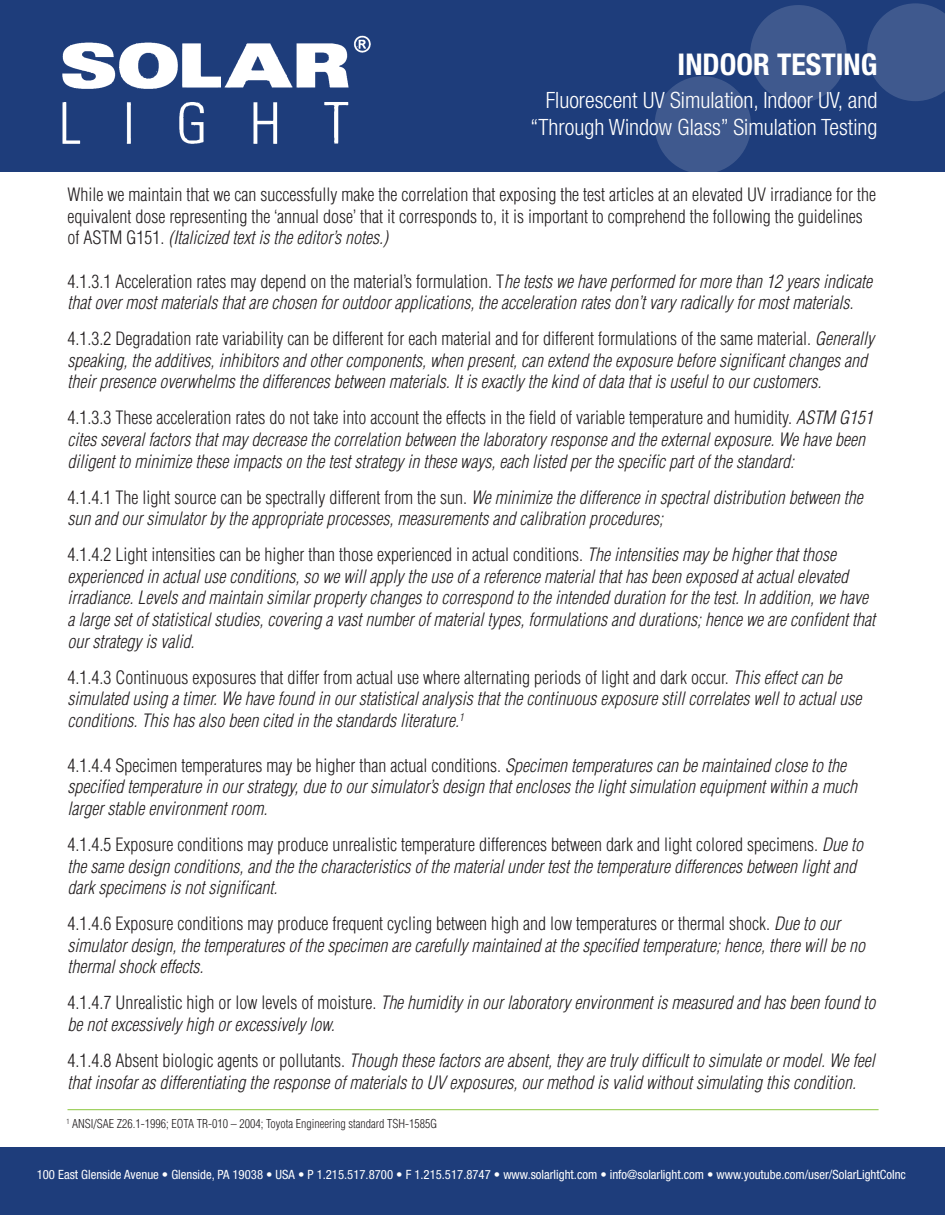
<style>
.page{position:relative;width:945px;height:1215px;background:#fff}
.page>*{position:absolute;margin:0;border:0;box-sizing:border-box;transform-origin:0 0}
.t1{font:700 condensed 30px "Helvetica Neue";color:#fff}
.t2{font:300 condensed 22.5px "Helvetica Neue";color:#fff}
.t3{font:italic 300 condensed 18px/21.6px "Helvetica";color:#231f20}
.t4{font:300 condensed 18px/21.6px "Helvetica";color:#231f20}
.t5{font:condensed 12.75px "Helvetica Neue";color:#fff}
.t6{font:300 condensed 12px "Helvetica";color:#231f20}
.s1{font-style:italic}
.s2{font-style:normal}
</style>
<div class="page">
<div style="left:0;top:0;width:945px;height:172px;background:#1e3d7b"></div>
<svg style="left:654px;top:3px;width:291px;height:169px"></svg>
<img style="left:62px;top:35px;width:309px;height:109px">
<div style="left:0;top:1148px;width:945px;height:67px;background:#1e3d7b"></div>
<hr style="left:68px;top:1109px;width:811px;height:1px;background:#8bc63e">
<p class="t1" style="left:678px;top:47px;width:201px">INDOOR TESTING</p>
<p class="t2" style="left:546px;top:88px;width:333px">Fluorescent UV Simulation, Indoor UV, and</p>
<p class="t2" style="left:531px;top:115px;width:348px">“Through Window Glass” Simulation Testing</p>
<p class="t4" style="left:68px;top:184px;width:810px">While we maintain that we can successfully make the correlation that exposing the test articles at an elevated UV irradiance for the equivalent dose representing the ‘annual dose’ that it corresponds to, it is important to comprehend the following the guidelines of ASTM G151. <span class="s1">(Italicized text is the editor’s notes.)</span></p>
<p class="t3" style="left:68px;top:270px;width:806px"><span class="s2">4.1.3.1 Acceleration rates may depend on the material’s formulation. T</span>he tests we have performed for more than 12 years indicate that over most materials that are chosen for outdoor applications, the acceleration rates don’t vary radically for most materials.</p>
<p class="t3" style="left:68px;top:328px;width:808px"><span class="s2">4.1.3.2 Degradation rate variability can be different for each material and for different formulations of the same material.</span> Generally speaking, the additives, inhibitors and other components, when present, can extend the exposure before significant changes and their presence overwhelms the differences between materials. It is exactly the kind of data that is useful to our customers.</p>
<p class="t3" style="left:68px;top:407px;width:807px"><span class="s2">4.1.3.3 These acceleration rates do not take into account the effects in the field of variable temperature and humidity.</span> ASTM G151 cites several factors that may decrease the correlation between the laboratory response and the external exposure. We have been diligent to minimize these impacts on the test strategy in these ways, each listed per the specific part of the standard:</p>
<p class="t3" style="left:68px;top:486px;width:797px"><span class="s2">4.1.4.1 The light source can be spectrally different from the sun.</span> We minimize the difference in spectral distribution between the sun and our simulator by the appropriate processes, measurements and calibration procedures;</p>
<p class="t3" style="left:68px;top:544px;width:809px"><span class="s2">4.1.4.2 Light intensities can be higher than those experienced in actual conditions.</span> The intensities may be higher that those experienced in actual use conditions, so we will apply the use of a reference material that has been exposed at actual elevated irradiance. Levels and maintain similar property changes to correspond to the intended duration for the test. In addition, we have a large set of statistical studies, covering a vast number of material types, formulations and durations; hence we are confident that our strategy is valid.</p>
<p class="t3" style="left:68px;top:666px;width:796px"><span class="s2">4.1.4.3 Continuous exposures that differ from actual use where alternating periods of light and dark occur.</span> This effect can be simulated using a timer. We have found in our statistical analysis that the continuous exposure still correlates well to actual use conditions. This has also been cited in the standards literature.<sup>1</sup></p>
<p class="t3" style="left:68px;top:754px;width:791px"><span class="s2">4.1.4.4 Specimen temperatures may be higher than actual conditions.</span> Specimen temperatures can be maintained close to the specified temperature in our strategy, due to our simulator’s design that encloses the light simulation equipment within a much larger stable environment room.</p>
<p class="t3" style="left:68px;top:834px;width:797px"><span class="s2">4.1.4.5 Exposure conditions may produce unrealistic temperature differences between dark and light colored specimens.</span> Due to the same design conditions, and the the characteristics of the material under test the temperature differences between light and dark specimens is not significant.</p>
<p class="t3" style="left:68px;top:913px;width:799px"><span class="s2">4.1.4.6 Exposure conditions may produce frequent cycling between high and low temperatures or thermal shock.</span> Due to our simulator design, the temperatures of the specimen are carefully maintained at the specified temperature; hence, there will be no thermal shock effects.</p>
<p class="t3" style="left:68px;top:992px;width:809px"><span class="s2">4.1.4.7 Unrealistic high or low levels of moisture.</span> The humidity in our laboratory environment is measured and has been found to be not excessively high or excessively low.</p>
<p class="t3" style="left:68px;top:1050px;width:809px"><span class="s2">4.1.4.8 Absent biologic agents or pollutants.</span> Though these factors are absent, they are truly difficult to simulate or model. We feel that insofar as differentiating the response of materials to UV exposures, our method is valid without simulating this condition.</p>
<p class="t6" style="left:66px;top:1116px;width:372px"><sup>1</sup> ANSI/SAE Z26.1-1996; EOTA TR-010 – 2004; Toyota Engineering standard TSH-1585G</p>
<p class="t5" style="left:37px;top:1167px;width:871px">100 East Glenside Avenue • Glenside, PA 19038 • USA • P 1.215.517.8700 • F 1.215.517.8747 • www.solarlight.com • info@solarlight.com • www.youtube.com/user/SolarLightCoInc</p>
</div>
